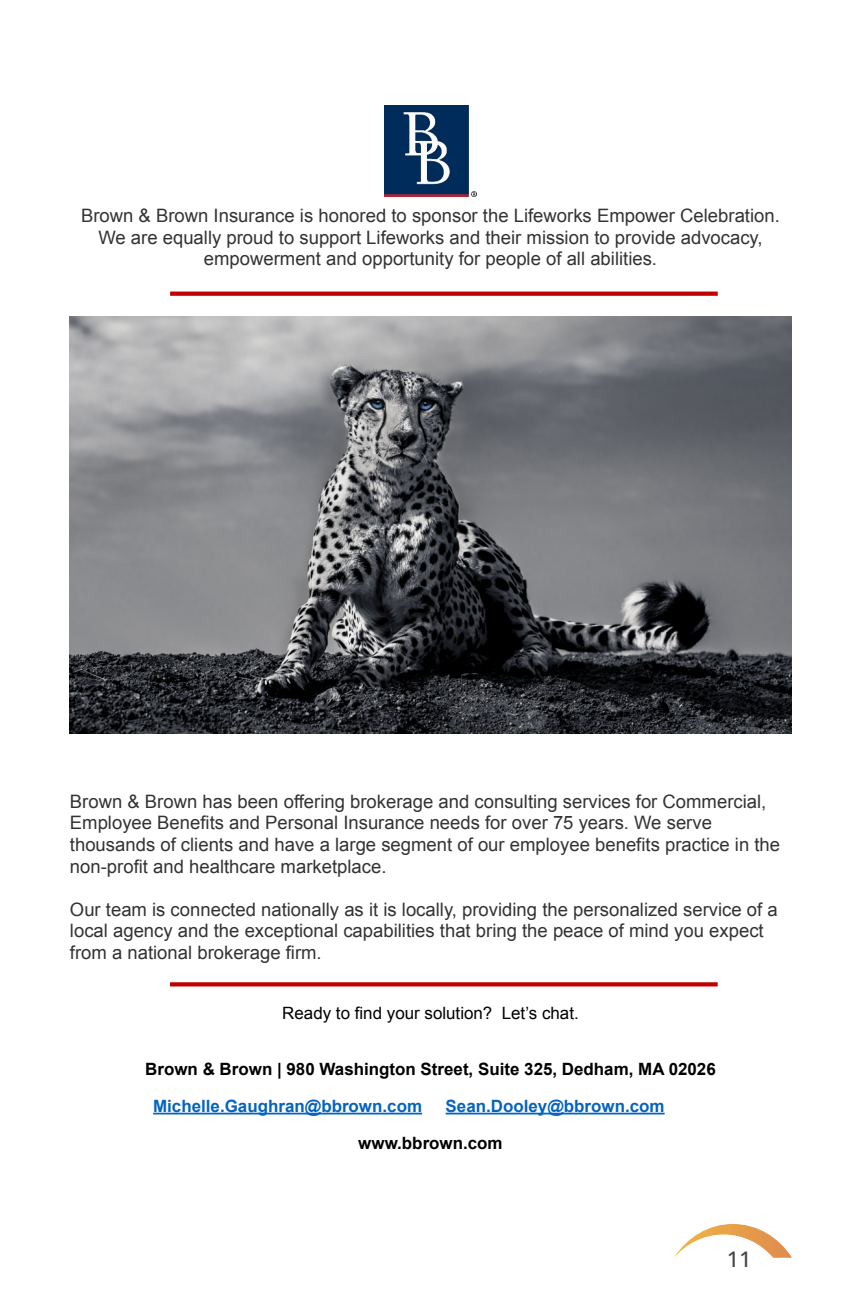
<style>
.page{position:relative;width:864px;height:1296px;background:#fff}
.page>*{position:absolute;margin:0;border:0;box-sizing:border-box;transform-origin:0 0}
.t1{font:500 22px "Avenir";color:#454747}
.t2{font:18.4px/21.6px "Arial";color:#333}
.t3{font:700 17px/37px "Arial";color:#000}
.t4{font:700 17px/37px "Arial";color:#0563c1}
.t5{font:17px "Arial";color:#000}
.s1{color:#0563c1}
.s2{color:#000}
</style>
<div class="page">
<svg style="left:674px;top:1224px;width:118px;height:34px"></svg>
<hr style="left:153px;top:1113px;width:269px;height:1px;background:#0563c1">
<hr style="left:446px;top:1113px;width:219px;height:1px;background:#0563c1">
<img style="left:385px;top:105px;width:91px;height:91px">
<img style="left:70px;top:316px;width:721px;height:418px">
<svg style="left:170px;top:982px;width:548px;height:4px;fill:#c00000"></svg>
<svg style="left:170px;top:292px;width:548px;height:4px;fill:#c00000"></svg>
<p class="t2" style="left:81px;top:205px;width:700px;text-align:center">Brown &amp; Brown Insurance is honored to sponsor the Lifeworks Empower Celebration.<br>We are equally proud to support Lifeworks and their mission to provide advocacy, empowerment and opportunity for people of all abilities.</p>
<p class="t2" style="left:70px;top:791px;width:712px">Brown &amp; Brown has been offering brokerage and consulting services for Commercial, Employee Benefits and Personal Insurance needs for over 75 years. We serve thousands of clients and have a large segment of our employee benefits practice in the non-profit and healthcare marketplace.</p>
<p class="t2" style="left:70px;top:899px;width:709px">Our team is connected nationally as it is locally, providing the personalized service of a local agency and the exceptional capabilities that bring the peace of mind you expect from a national brokerage firm.</p>
<p class="t5" style="left:282px;top:1002px;width:298px">Ready to find your solution? Let’s chat.</p>
<p class="t3" style="left:153px;top:1051px;width:564px;text-indent:-8px">Brown &amp; Brown | 980 Washington Street, Suite 325, Dedham, MA 02026<br><span class="s1">Michelle.Gaughran@bbrown.com</span></p>
<p class="t4" style="left:358px;top:1088px;width:308px;text-indent:87px">Sean.Dooley@bbrown.com <span class="s2">www.bbrown.com</span></p>
<p class="t1" style="left:727px;top:1240px;width:26px">11</p>
</div>
